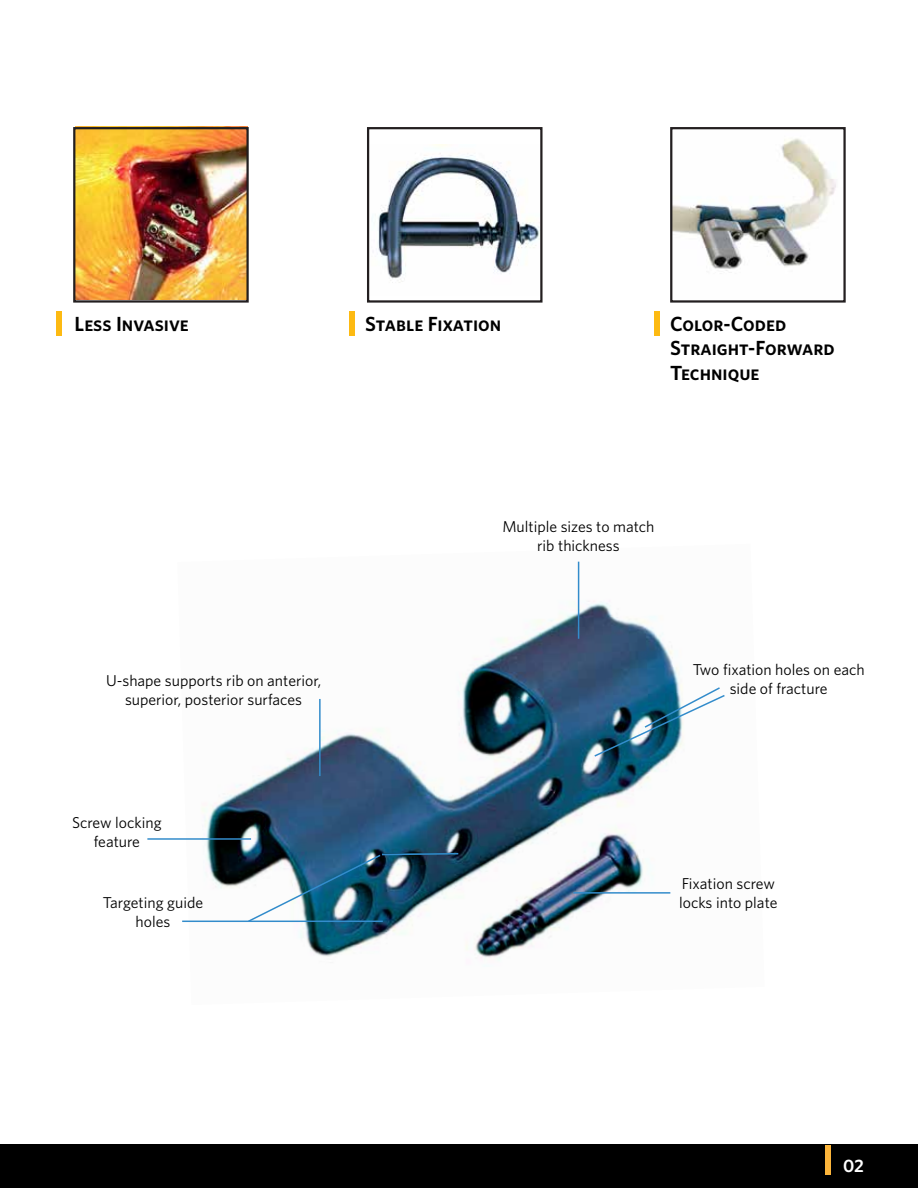
<style>
.page{position:relative;width:918px;height:1188px;background:#fff}
.page>*{position:absolute;margin:0;border:0;box-sizing:border-box;transform-origin:0 0}
.t1{font:20.4px/24.6px "Whitney Semibold SC";color:#000}
.t2{font:600 18px "Whitney";color:#fff}
.t3{font:15.75px/18.9px "Whitney";color:#000;text-align:center}
</style>
<div class="page">
<img style="left:182px;top:561px;width:500px;height:400px">
<img style="left:378px;top:145px;width:162px;height:138px">
<img style="left:673px;top:138px;width:163px;height:133px">
<div style="left:0;top:1145px;width:918px;height:43px;background:#000"></div>
<div style="left:826px;top:1145px;width:5px;height:29px;background:#fcb53b"></div>
<img style="left:76px;top:130px;width:170px;height:170px">
<div style="left:73px;top:127px;width:176px;height:176px;border:2px solid #231f20"></div>
<div style="left:367px;top:127px;width:176px;height:176px;border:2px solid #231f20"></div>
<div style="left:670px;top:127px;width:176px;height:176px;border:2px solid #231f20"></div>
<div style="left:57px;top:311px;width:5px;height:25px;background:#fdba12"></div>
<div style="left:349px;top:311px;width:6px;height:25px;background:#fdba12"></div>
<div style="left:654px;top:311px;width:6px;height:25px;background:#fdba12"></div>
<hr style="left:319px;top:699px;width:2px;height:77px;background:#338ccb">
<hr style="left:147px;top:838px;width:104px;height:2px;background:#338ccb">
<hr style="left:182px;top:921px;width:201px;height:1px;background:#338ccb">
<img style="left:246px;top:852px;width:214px;height:71px">
<hr style="left:578px;top:562px;width:1px;height:77px;background:#338ccb">
<img style="left:593px;top:686px;width:132px;height:72px">
<hr style="left:573px;top:892px;width:97px;height:2px;background:#338ccb">
<p class="t1" style="left:75px;top:311px;width:116px">Less Invasive</p>
<p class="t1" style="left:365px;top:311px;width:138px">Stable Fixation</p>
<p class="t1" style="left:670px;top:311px;width:166px">Color-Coded<br>Straight-Forward<br>Technique</p>
<p class="t3" style="left:106px;top:671px;width:217px">U-shape supports rib on anterior, superior, posterior surfaces</p>
<p class="t3" style="left:72px;top:813px;width:91px">Screw locking feature</p>
<p class="t3" style="left:103px;top:893px;width:102px">Targeting guide holes</p>
<p class="t3" style="left:502px;top:517px;width:154px">Multiple sizes to match rib thickness</p>
<p class="t3" style="left:693px;top:660px;width:173px">Two fixation holes on each side of fracture</p>
<p class="t3" style="left:679px;top:874px;width:100px;text-align:left">Fixation screw locks into plate</p>
<p class="t2" style="left:843px;top:1155px;width:22px">02</p>
</div>
